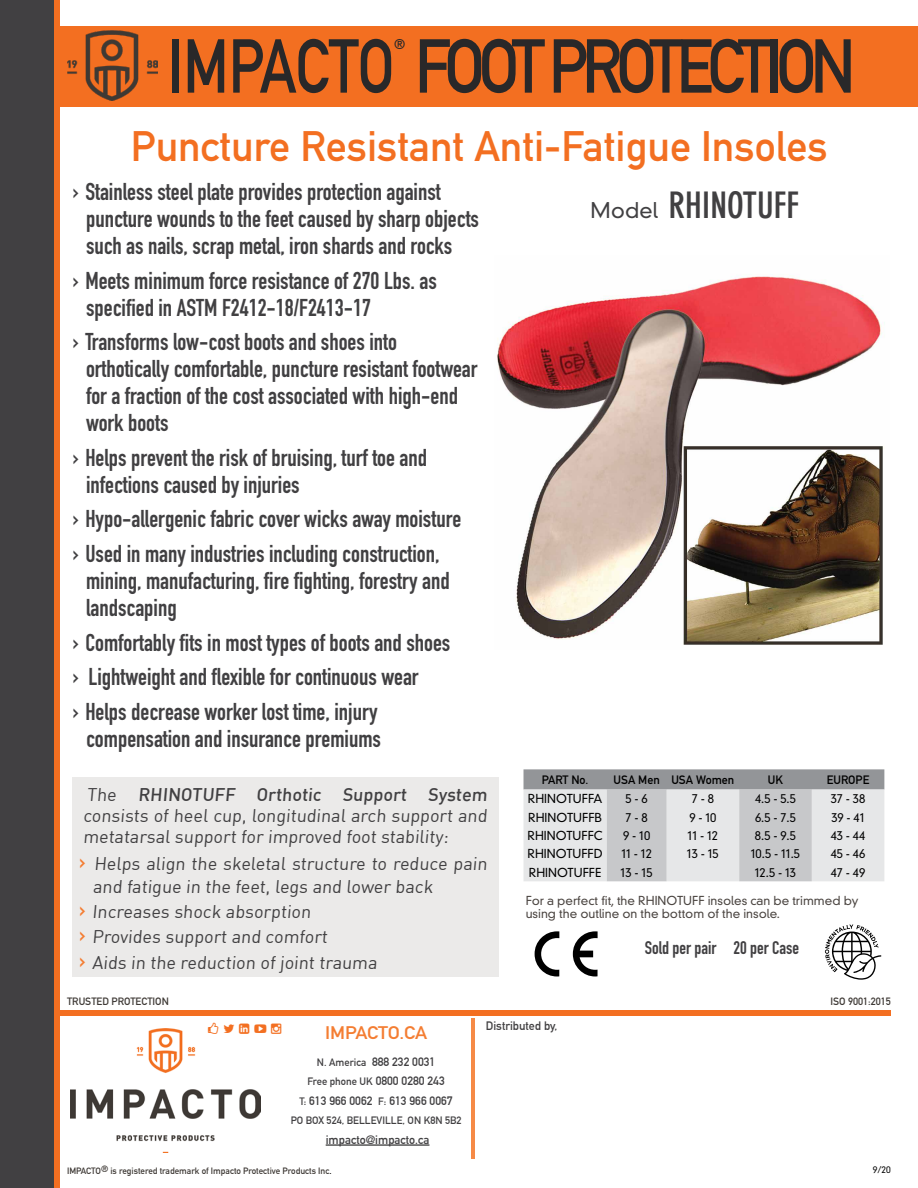
<style>
.page{position:relative;width:918px;height:1188px;background:#fff}
.page>*{position:absolute;margin:0;border:0;box-sizing:border-box;transform-origin:0 0}
.t1{font:75px "DIN Mittelschrift Std";letter-spacing:-.09em;color:#292829;scale:.8 1}
.t2{font:42px "DIN Mittelschrift Std";color:#f36f21}
.t3{font:700 condensed 36px "DIN Neuzeit Grotesk Std";color:#414042}
.t4{font:24px/27px "DIN Engschrift Std";color:#414042}
.t5{font:18px/21px "DIN";color:#414042}
.t6{font:18px "DIN Engschrift Std";color:#414042}
.t7{font:18px "DIN Mittelschrift Std";color:#f47d32;scale:1.1 1}
.t8{font:13.95px "DIN Mittelschrift Std";color:#292829}
.t9{font:300 12px "DIN Neuzeit Grotesk Std";color:#000}
.t10{font:300 12px/13.5px "DIN Neuzeit Grotesk Std";color:#4b4541}
.t11{font:700 12px "DIN Alternate";color:#414042}
.t12{font:12px "DIN Mittelschrift Std";color:#000}
.t13{font:700 10.5px "DIN Alternate";color:#414042}
.t14{font:10.5px "DIN Mittelschrift Std";color:#3e3935}
.t15{font:700 9px "DIN Alternate";color:#3e3935}
.t16{font:300 9px "DIN Neuzeit Grotesk Std";color:#000}
.s1{font-weight:300;font-stretch:normal;font-size:21px}
.s2{font-family:"DIN Mittelschrift Std"}
.s3{font-weight:500}
.s4{font-family:"DIN Mittelschrift Std";font-size:24px;color:#f47d32}
.s5{font-size:10.5px}
.s6{font-size:12px}
.s7{color:#000}
</style>
<div class="page">
<div style="left:54px;top:26px;width:864px;height:81px;background:#f36f21"></div>
<div style="left:0;top:0;width:54px;height:1188px;background:#414042"></div>
<div style="left:54px;top:0;width:5px;height:1188px;background:#f36f21"></div>
<img style="left:67px;top:31px;width:91px;height:70px">
<div style="left:54px;top:1010px;width:837px;height:6px;background:#f36f21"></div>
<hr style="left:471px;top:1018px;width:4px;height:140px;background:#f68a46">
<img style="left:71px;top:1028px;width:189px;height:124px">
<hr style="left:326px;top:1145px;width:103px;height:1px;background:#000">
<img style="left:497px;top:276px;width:388px;height:369px">
<svg style="left:535px;top:931px;width:63px;height:45px"></svg>
<svg style="left:825px;top:925px;width:56px;height:55px"></svg>
<svg style="left:524px;top:769px;width:360px;height:112px;background:#cecfd1"></svg>
<div style="left:73px;top:777px;width:426px;height:199px;background:#ebeae9"></div>
<svg style="left:208px;top:1028px;width:52px;height:6px"></svg>
<p class="t8" style="left:394px;top:36px;width:13px">®</p>
<h1 class="t1" style="left:168px;top:22px;width:861px">IMPACTO FOOT PROTECTION</h1>
<h2 class="t2" style="left:131px;top:121px;width:698px">Puncture Resistant Anti-Fatigue Insoles</h2>
<h3 class="t3" style="left:591px;top:184px;width:210px"><span class="s1">Model</span> RHINOTUFF</h3>
<p class="t4" style="left:86px;top:178px;width:395px;text-indent:-13px"><span class="s2">›</span> Stainless steel plate provides protection against puncture wounds to the feet caused by sharp objects such as nails, scrap metal, iron shards and rocks</p>
<p class="t4" style="left:86px;top:267px;width:352px;text-indent:-13px"><span class="s2">›</span> Meets minimum force resistance of 270 Lbs. as specified in ASTM F2412-18/F2413-17</p>
<p class="t4" style="left:86px;top:329px;width:393px;text-indent:-13px"><span class="s2">›</span> Transforms low-cost boots and shoes into orthotically comfortable, puncture resistant footwear for a fraction of the cost associated with high-end work boots</p>
<p class="t4" style="left:86px;top:444px;width:342px;text-indent:-13px"><span class="s2">›</span> Helps prevent the risk of bruising, turf toe and infections caused by injuries</p>
<p class="t4" style="left:73px;top:502px;width:390px;line-height:34.5px"><span class="s2">›</span> Hypo-allergenic fabric cover wicks away moisture <span class="s2">›</span> Used in many industries including construction,</p>
<p class="t4" style="left:86px;top:567px;width:365px">mining, manufacturing, fire fighting, forestry and landscaping</p>
<p class="t4" style="left:73px;top:625px;width:379px;line-height:34.5px"><span class="s2">›</span> Comfortably fits in most types of boots and shoes <span class="s2">›</span> Lightweight and flexible for continuous wear<br><span class="s2">›</span> Helps decrease worker lost time, injury</p>
<p class="t4" style="left:86px;top:725px;width:297px">compensation and insurance premiums</p>
<p class="t12" style="left:542px;top:772px;width:48px">PART No.</p>
<p class="t12" style="left:614px;top:772px;width:122px">USA Men USA Women</p>
<p class="t12" style="left:768px;top:772px;width:17px">UK</p>
<p class="t12" style="left:827px;top:772px;width:44px">EUROPE</p>
<p class="t9" style="left:528px;top:792px;width:76px">RHINOTUFFA</p>
<p class="t9" style="left:626px;top:792px;width:24px">5 - 6</p>
<p class="t9" style="left:692px;top:792px;width:24px">7 - 8</p>
<p class="t9" style="left:755px;top:792px;width:42px">4.5 - 5.5</p>
<p class="t9" style="left:831px;top:792px;width:36px">37 - 38</p>
<p class="t9" style="left:528px;top:810px;width:75px">RHINOTUFFB</p>
<p class="t9" style="left:626px;top:810px;width:24px">7 - 8</p>
<p class="t9" style="left:689px;top:810px;width:29px">9 - 10</p>
<p class="t9" style="left:755px;top:810px;width:42px">6.5 - 7.5</p>
<p class="t9" style="left:831px;top:810px;width:35px">39 - 41</p>
<p class="t9" style="left:527px;top:828px;width:77px">RHINOTUFFC</p>
<p class="t9" style="left:623px;top:828px;width:29px">9 - 10</p>
<p class="t9" style="left:688px;top:828px;width:32px">11 - 12</p>
<p class="t9" style="left:755px;top:828px;width:42px">8.5 - 9.5</p>
<p class="t9" style="left:831px;top:828px;width:36px">43 - 44</p>
<p class="t9" style="left:527px;top:847px;width:77px">RHINOTUFFD</p>
<p class="t9" style="left:621px;top:847px;width:32px">11 - 12</p>
<p class="t9" style="left:687px;top:847px;width:34px">13 - 15</p>
<p class="t9" style="left:751px;top:847px;width:51px">10.5 - 11.5</p>
<p class="t9" style="left:831px;top:847px;width:36px">45 - 46</p>
<p class="t9" style="left:529px;top:865px;width:74px">RHINOTUFFE</p>
<p class="t9" style="left:621px;top:865px;width:34px">13 - 15</p>
<p class="t9" style="left:755px;top:865px;width:43px">12.5 - 13</p>
<p class="t9" style="left:831px;top:865px;width:36px">47 - 49</p>
<p class="t5" style="left:83px;top:784px;width:408px;text-align:justify">The <span class="s3">RHINOTUFF Orthotic Support System </span>consists of heel cup, longitudinal arch support and metatarsal support for improved foot stability:</p>
<p class="t5" style="left:93px;top:852px;width:398px;line-height:22.5px;text-indent:-14px"><span class="s4">›</span> Helps align the skeletal structure to reduce pain and fatigue in the feet, legs and lower back</p>
<p class="t5" style="left:79px;top:899px;width:301px;line-height:25.2px"><span class="s4">›</span> Increases shock absorption<br><span class="s4">›</span> Provides support and comfort<br><span class="s4">›</span> Aids in the reduction of joint trauma</p>
<p class="t10" style="left:526px;top:893px;width:335px">For a perfect fit, the RHINOTUFF insoles can be trimmed by using the outline on the bottom of the insole.</p>
<p class="t6" style="left:645px;top:937px;width:156px">Sold per pair 20 per Case</p>
<p class="t14" style="left:67px;top:996px;width:103px">TRUSTED PROTECTION</p>
<p class="t14" style="left:830px;top:995px;width:62px">ISO 9001:2015</p>
<p class="t7" style="left:325px;top:1022px;width:94px">IMPACTO.CA</p>
<p class="t11" style="left:317px;top:1052px;width:120px"><span class="s5">N. America</span> 888 232 0031</p>
<p class="t13" style="left:307px;top:1073px;width:139px">Free phone UK <span class="s6">0800 0280 243</span></p>
<p class="t11" style="left:300px;top:1091px;width:155px"><span class="s5">T:</span> 613 966 0062 <span class="s5">F:</span> 613 966 0067</p>
<p class="t13" style="left:291px;top:1112px;width:172px">PO BOX 524, BELLEVILLE, ON K8N 5B2</p>
<p class="t11" style="left:326px;top:1130px;width:105px">impacto@impacto.ca</p>
<p class="t11" style="left:486px;top:1017px;width:73px">Distributed by,</p>
<p class="t15" style="left:67px;top:1164px;width:266px">IMPACTO® is registered trademark of Impacto Protective Products Inc<span class="s7">.</span></p>
<p class="t16" style="left:873px;top:1164px;width:20px">9/20</p>
</div>
